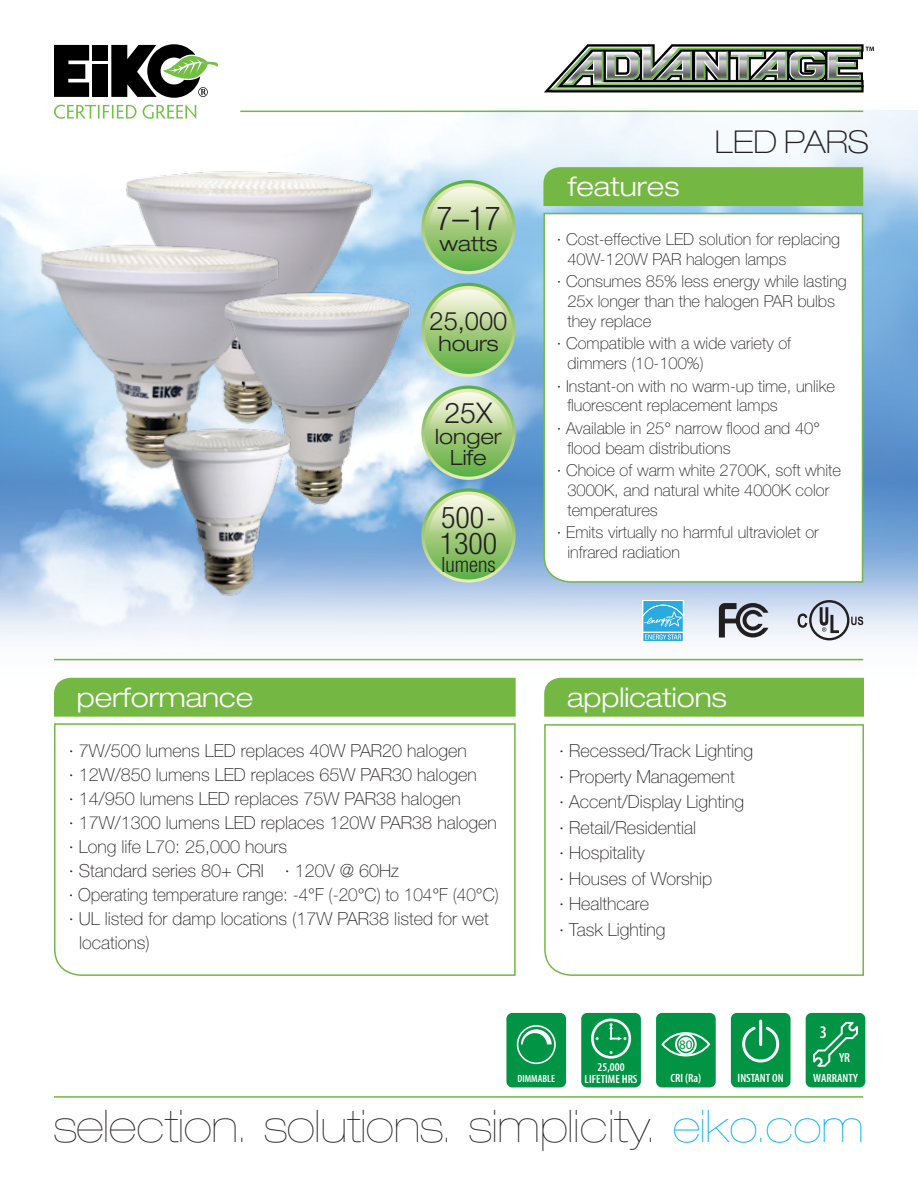
<style>
.page{position:relative;width:918px;height:1188px;background:#fff}
.page>*{position:absolute;margin:0;border:0;box-sizing:border-box;transform-origin:0 0}
.t1{font:200 expanded 45px "Helvetica Neue LT Std";color:#231f20}
.t2{font:300 condensed 33px "Helvetica Neue LT Std";color:#231f20}
.t3{font:100 expanded 31.5px "Helvetica Neue LT Std";color:#231f20}
.t4{font:300 condensed 30px/25.5px "Helvetica Neue LT Std";color:#231f20}
.t5{font:300 28.5px "Helvetica Neue LT Std";color:#231f20}
.t6{font:300 expanded 27px "Helvetica Neue LT Std";color:#fff}
.t7{font:300 25.5px "Helvetica Neue LT Std";color:#231f20}
.t8{font:300 expanded 21px/21px "Helvetica Neue LT Std";color:#231f20;text-align:center}
.t9{font:300 condensed 21px "Helvetica Neue LT Std";color:#231f20}
.t10{font:100 18px/25.5px "Helvetica Neue LT Std";color:#231f20}
.t11{font:100 18px "Helvetica Neue LT Std";color:#231f20;scale:.95 1}
.t12{font:600 condensed 17.85px "Myriad Pro";color:#fff}
.t13{font:100 16.5px/19.8px "Helvetica Neue LT Std";color:#231f20}
.t14{font:600 condensed 13.35px "Myriad Pro";color:#fff}
.t15{font:13.05px "Myriad Pro";color:#009444}
.t16{font:600 condensed 12px/12px "Myriad Pro";color:#fff;text-align:center}
.t17{font:600 condensed 10.5px "Myriad Pro";color:#fff}
.s1{color:#00aeef}
</style>
<div class="page">
<img style="left:0;top:111px;width:918px;height:567px">
<svg style="left:54px;top:44px;width:164px;height:75px"></svg>
<hr style="left:54px;top:1096px;width:809px;height:2px;background:#74b743">
<hr style="left:240px;top:111px;width:623px;height:1px;background:#74b743">
<svg style="left:544px;top:44px;width:330px;height:48px"></svg>
<hr style="left:54px;top:659px;width:809px;height:1px;background:#74b743">
<svg style="left:543px;top:212px;width:321px;height:371px"></svg>
<div style="left:543px;top:167px;width:320px;height:39px;background:#74b743"></div>
<div style="left:544px;top:678px;width:320px;height:39px;background:#74b743"></div>
<div style="left:54px;top:678px;width:462px;height:39px;background:#74b743"></div>
<svg style="left:421px;top:283px;width:95px;height:94px;background:#a5cd9d"></svg>
<svg style="left:421px;top:386px;width:95px;height:94px;background:#a6cc9c"></svg>
<svg style="left:421px;top:488px;width:95px;height:95px;background:#a3c99b"></svg>
<svg style="left:421px;top:180px;width:95px;height:94px;background:#a9d09e"></svg>
<svg style="left:54px;top:723px;width:462px;height:253px"></svg>
<svg style="left:544px;top:724px;width:320px;height:252px"></svg>
<svg style="left:719px;top:603px;width:49px;height:34px;background:#83858b"></svg>
<div style="left:642px;top:600px;width:42px;height:33px;background:#fff"></div>
<svg style="left:642px;top:601px;width:42px;height:41px;background:#5ebfe8"></svg>
<div style="left:809px;top:600px;width:40px;height:40px;border:2px solid #231f20;border-radius:50%"></div>
<svg style="left:820px;top:607px;width:19px;height:26px"></svg>
<svg style="left:798px;top:614px;width:9px;height:14px"></svg>
<svg style="left:851px;top:617px;width:12px;height:8px"></svg>
<div style="left:506px;top:1013px;width:60px;height:74px;background:#009444;border-radius:6px"></div>
<div style="left:517px;top:1025px;width:39px;height:39px;border:2px solid #fff;border-radius:50%"></div>
<svg style="left:521px;top:1029px;width:31px;height:15px"></svg>
<div style="left:581px;top:1013px;width:60px;height:74px;background:#009444;border-radius:6px"></div>
<div style="left:591px;top:1019px;width:40px;height:40px;border:3px solid #fff;border-radius:50%"></div>
<svg style="left:609px;top:1051px;width:4px;height:3px"></svg>
<svg style="left:609px;top:1023px;width:18px;height:17px"></svg>
<div style="left:806px;top:1013px;width:59px;height:74px;background:#009444;border-radius:6px"></div>
<svg style="left:813px;top:1021px;width:45px;height:46px"></svg>
<div style="left:731px;top:1013px;width:60px;height:74px;background:#009444;border-radius:6px"></div>
<svg style="left:742px;top:1019px;width:38px;height:44px"></svg>
<div style="left:656px;top:1013px;width:60px;height:74px;background:#009444;border-radius:6px"></div>
<svg style="left:661px;top:1032px;width:50px;height:25px"></svg>
<div style="left:678px;top:1037px;width:15px;height:15px;background:#fff;border-radius:50%"></div>
<img style="left:106px;top:153px;width:287px;height:130px">
<img style="left:32px;top:235px;width:258px;height:245px">
<img style="left:210px;top:283px;width:211px;height:244px">
<img style="left:156px;top:420px;width:147px;height:185px">
<h2 class="t2" style="left:436px;top:200px;width:66px">7–17</h2>
<p class="t8" style="left:440px;top:233px;width:59px">watts</p>
<h3 class="t7" style="left:430px;top:305px;width:79px">25,000</h3>
<p class="t8" style="left:439px;top:333px;width:61px">hours</p>
<h3 class="t5" style="left:444px;top:395px;width:50px">25X</h3>
<p class="t8" style="left:435px;top:426px;width:68px">longer<br>Life</p>
<h3 class="t4" style="left:440px;top:504px;width:59px">500-<br>1300</h3>
<p class="t9" style="left:441px;top:552px;width:56px">lumens</p>
<h3 class="t6" style="left:568px;top:171px;width:113px">features</h3>
<h3 class="t3" style="left:715px;top:123px;width:156px">LED PARS</h3>
<p class="t13" style="left:567px;top:229px;width:274px;text-indent:-10px">· Cost-effective LED solution for replacing<br>40W-120W PAR halogen lamps</p>
<p class="t13" style="left:567px;top:271px;width:281px;text-indent:-10px">· Consumes 85% less energy while lasting<br>25x longer than the halogen PAR bulbs they replace</p>
<p class="t13" style="left:567px;top:333px;width:225px;text-indent:-10px">· Compatible with a wide variety of dimmers (10-100%)</p>
<p class="t13" style="left:567px;top:376px;width:269px;text-indent:-10px">· Instant-on with no warm-up time, unlike fluorescent replacement lamps</p>
<p class="t13" style="left:567px;top:418px;width:254px;text-indent:-10px">· Available in 25° narrow flood and 40° flood beam distributions</p>
<p class="t13" style="left:567px;top:460px;width:275px;text-indent:-10px">· Choice of warm white 2700K, soft white<br>3000K, and natural white 4000K color temperatures</p>
<p class="t13" style="left:567px;top:522px;width:253px;text-indent:-10px">· Emits virtually no harmful ultraviolet or infrared radiation</p>
<h3 class="t6" style="left:77px;top:681px;width:178px">performance</h3>
<h3 class="t6" style="left:567px;top:681px;width:161px">applications</h3>
<p class="t10" style="left:69px;top:738px;width:399px">· 7W/500 lumens LED replaces 40W PAR20 halogen</p>
<p class="t10" style="left:69px;top:762px;width:409px">· 12W/850 lumens LED replaces 65W PAR30 halogen</p>
<p class="t10" style="left:69px;top:786px;width:393px">· 14/950 lumens LED replaces 75W PAR38 halogen</p>
<p class="t10" style="left:69px;top:810px;width:430px">· 17W/1300 lumens LED replaces 120W PAR38 halogen</p>
<p class="t10" style="left:69px;top:834px;width:220px">· Long life L70: 25,000 hours</p>
<p class="t10" style="left:69px;top:858px;width:332px">· Standard series 80+ CRI · 120V @ 60Hz</p>
<p class="t11" style="left:69px;top:885px;width:454px">· Operating temperature range: -4°F (-20°C) to 104°F (40°C)</p>
<p class="t10" style="left:69px;top:906px;width:422px">· UL listed for damp locations (17W PAR38 listed for wet</p>
<p class="t10" style="left:79px;top:930px;width:72px">locations)</p>
<p class="t10" style="left:559px;top:738px;width:196px">· Recessed/Track Lighting · Property Management<br>· Accent/Display Lighting · Retail/Residential<br>· Hospitality<br>· Houses of Worship<br>· Healthcare<br>· Task Lighting</p>
<p class="t17" style="left:517px;top:1073px;width:39px">DIMMABLE</p>
<p class="t12" style="left:820px;top:1022px;width:9px">3</p>
<p class="t15" style="left:679px;top:1036px;width:15px">80</p>
<p class="t16" style="left:671px;top:1073px;width:32px">CRI (Ra)</p>
<p class="t14" style="left:839px;top:1050px;width:13px">YR</p>
<p class="t16" style="left:585px;top:1061px;width:54px">25,000<br>LIFETIME HRS</p>
<p class="t16" style="left:813px;top:1073px;width:46px">WARRANTY</p>
<p class="t16" style="left:738px;top:1073px;width:48px">INSTANT ON</p>
<h1 class="t1" style="left:54px;top:1100px;width:811px">selection. solutions. simplicity. <span class="s1">eiko.com</span></h1>
</div>
